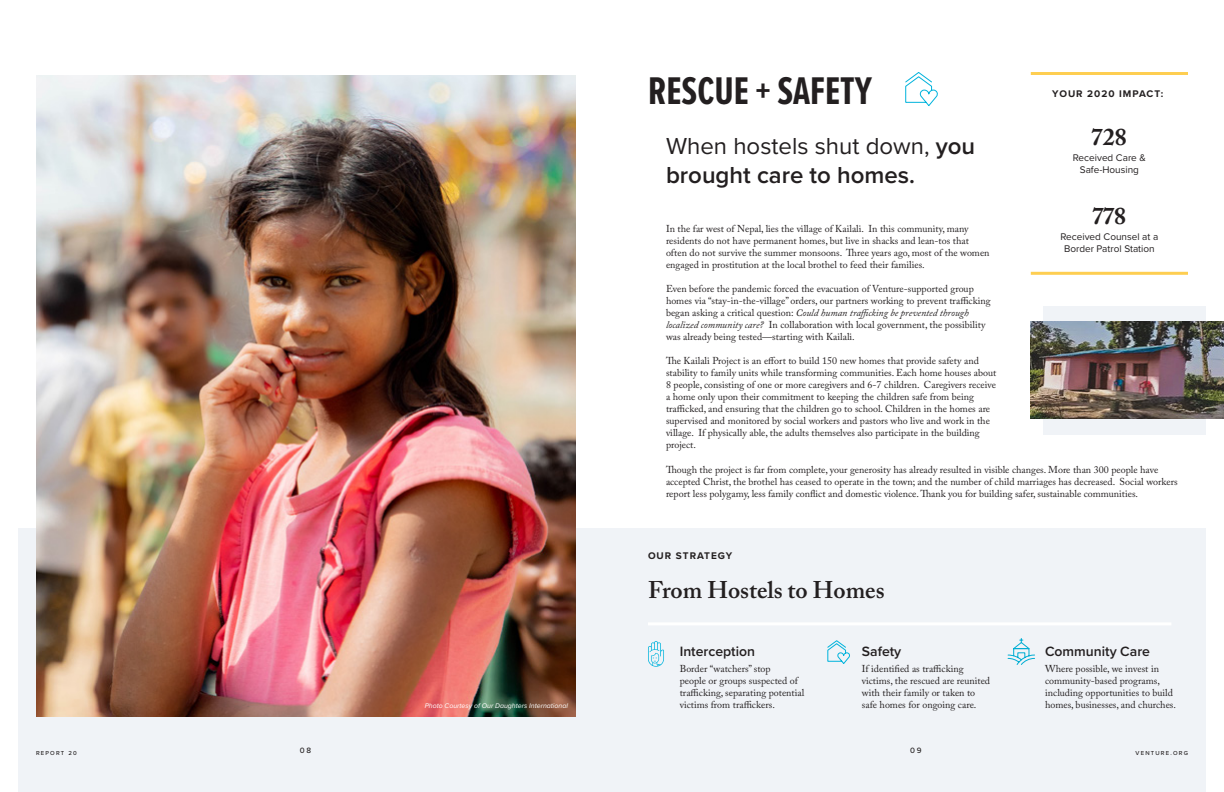
<style>
.page{position:relative;width:1224px;height:792px;background:#fff}
.page>*{position:absolute;margin:0;border:0;box-sizing:border-box;transform-origin:0 0}
.t1{font:700 40px "Proxima Nova Ex Cn";color:#231f20}
.t2{font:600 24px/28.8px "Proxima Nova";color:#231f20}
.t3{font:600 24px "Adobe Caslon Pro";color:#231f20}
.t4{font:700 24px "Adobe Caslon Pro";color:#231f20}
.t5{font:600 14px "Proxima Nova";color:#231f20}
.t6{font:10px/12px "Adobe Caslon Pro";color:#231f20}
.t7{font:10px/12px "Proxima Nova";color:#231f20;text-align:center}
.t8{font:700 10px "Proxima Nova";letter-spacing:.1em;color:#231f20}
.t9{font:500 8px "Proxima Nova";color:#231f20}
.t10{font:italic 7px "Proxima Nova";color:#fff}
.t11{font:500 6px "Proxima Nova";letter-spacing:.195em;color:#231f20}
.s1{font-weight:400}
.s2{font-style:italic}
</style>
<div class="page">
<div style="left:1043px;top:306px;width:163px;height:128px;background:#f0f3f7"></div>
<div style="left:18px;top:528px;width:1188px;height:264px;background:#f0f3f7"></div>
<img style="left:36px;top:75px;width:540px;height:642px">
<hr style="left:1031px;top:72px;width:157px;height:3px;background:#fece51">
<hr style="left:1031px;top:272px;width:157px;height:3px;background:#fece51">
<img style="left:1031px;top:322px;width:193px;height:97px">
<svg style="left:905px;top:72px;width:33px;height:34px"></svg>
<hr style="left:648px;top:622px;width:523px;height:3px;background:#fff">
<svg style="left:827px;top:640px;width:23px;height:24px"></svg>
<svg style="left:648px;top:641px;width:16px;height:26px"></svg>
<svg style="left:1007px;top:638px;width:28px;height:27px"></svg>
<p class="t1" style="left:648px;top:61px;width:226px">RESCUE + SAFETY</p>
<p class="t8" style="left:1052px;top:86px;width:112px">YOUR 2020 IMPACT:</p>
<p class="t4" style="left:1092px;top:123px;width:37px">728</p>
<p class="t2" style="left:666px;top:131px;width:311px"><span class="s1">When hostels shut down,</span> you brought care to homes.</p>
<p class="t6" style="left:666px;top:223px;width:325px">In the far west of Nepal, lies the village of Kailali. In this community, many residents do not have permanent homes, but live in shacks and lean-tos that often do not survive the summer monsoons. Three years ago, most of the women engaged in prostitution at the local brothel to feed their families.</p>
<p class="t6" style="left:666px;top:283px;width:326px">Even before the pandemic forced the evacuation of Venture-supported group homes via “stay-in-the-village” orders, our partners working to prevent trafficking began asking a critical question: <span class="s2">Could human trafficking be prevented through localized community care?</span> In collaboration with local government, the possibility was already being tested—starting with Kailali.</p>
<p class="t6" style="left:666px;top:355px;width:332px">The Kailali Project is an effort to build 150 new homes that provide safety and stability to family units while transforming communities. Each home houses about 8 people, consisting of one or more caregivers and 6-7 children. Caregivers receive a home only upon their commitment to keeping the children safe from being trafficked, and ensuring that the children go to school. Children in the homes are supervised and monitored by social workers and pastors who live and work in the village. If physically able, the adults themselves also participate in the building project.</p>
<p class="t6" style="left:666px;top:464px;width:513px">Though the project is far from complete, your generosity has already resulted in visible changes. More than 300 people have accepted Christ, the brothel has ceased to operate in the town; and the number of child marriages has decreased. Social workers report less polygamy, less family conflict and domestic violence. Thank you for building safer, sustainable communities.</p>
<p class="t7" style="left:1073px;top:151px;width:75px">Received Care &amp;</p>
<p class="t7" style="left:1080px;top:163px;width:61px">Safe-Housing</p>
<p class="t4" style="left:1092px;top:201px;width:35px">778</p>
<p class="t7" style="left:1061px;top:230px;width:99px">Received Counsel at a<br>Border Patrol Station</p>
<p class="t8" style="left:648px;top:548px;width:86px">OUR STRATEGY</p>
<p class="t3" style="left:648px;top:576px;width:238px">From Hostels to Homes</p>
<p class="t5" style="left:680px;top:641px;width:77px">Interception</p>
<p class="t6" style="left:680px;top:663px;width:126px">Border “watchers” stop<br>people or groups suspected of trafficking, separating potential victims from traffickers.</p>
<p class="t5" style="left:1045px;top:641px;width:106px">Community Care</p>
<p class="t6" style="left:1045px;top:663px;width:129px">Where possible, we invest in community-based programs, including opportunities to build</p>
<p class="t5" style="left:862px;top:641px;width:41px">Safety</p>
<p class="t6" style="left:862px;top:663px;width:130px">If identified as trafficking victims, the rescued are reunited with their family or taken to safe homes for ongoing care.</p>
<p class="t10" style="left:425px;top:701px;width:145px">Photo Courtesy of Our Daughters International</p>
<p class="t6" style="left:1045px;top:699px;width:132px">homes, businesses, and churches.</p>
<p class="t11" style="left:36px;top:748px;width:42px">REPORT 20</p>
<p class="t9" style="left:300px;top:745px;width:13px">08</p>
<p class="t9" style="left:910px;top:745px;width:13px">09</p>
<p class="t11" style="left:1136px;top:748px;width:54px">VENTURE.ORG</p>
</div>
